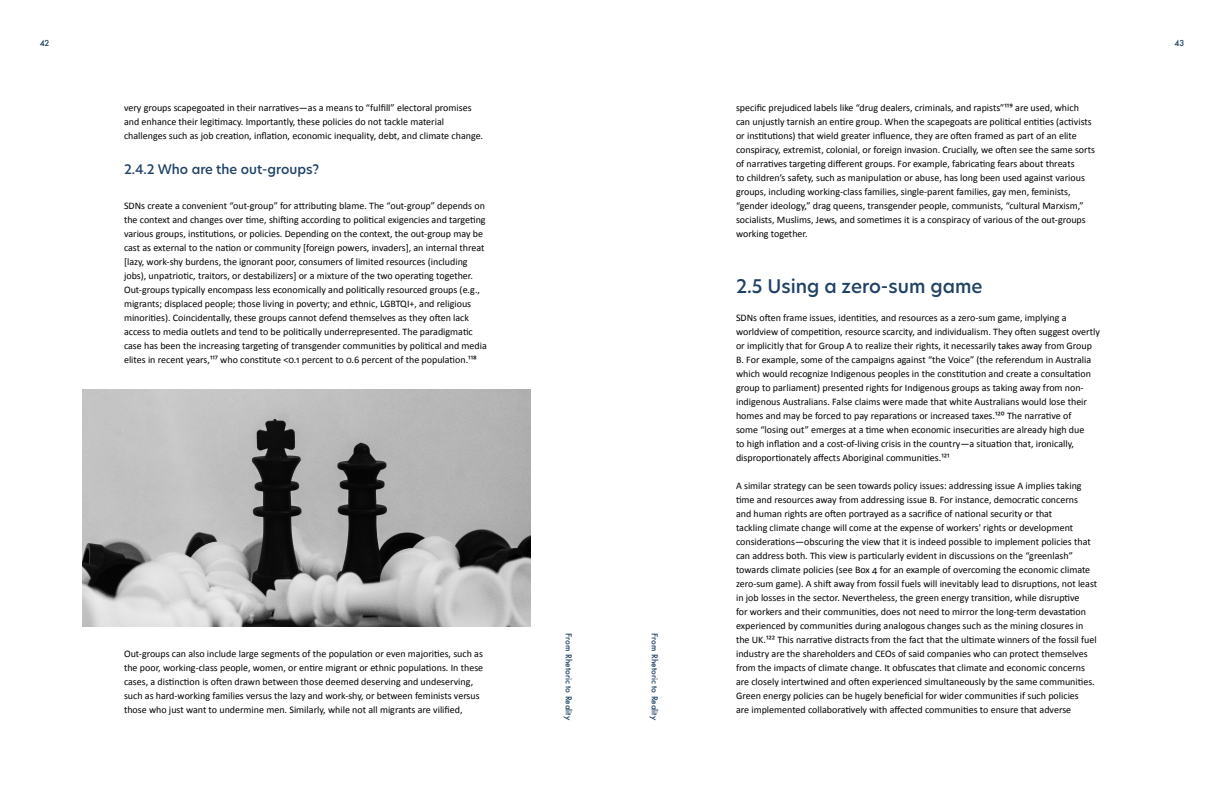
<style>
.page{position:relative;width:1224px;height:792px;background:#fff}
.page>*{position:absolute;margin:0;border:0;box-sizing:border-box;transform-origin:0 0}
.Subheading_A{font:500 18.5px "New Hero";color:#1e4164}
.Subheading_B{font:500 13px "New Hero";color:#1e4164}
.Body_text{font:10px/14px "Calibri";color:#000}
.Body_text-2{font:10px/14px "Calibri";color:#000101}
.t1{font:500 8px "Futura";color:#1e4164}
</style>
<div class="page">
<img style="left:82px;top:390px;width:448px;height:237px">
<p class="t1" style="left:40px;top:38px;width:11px">42</p>
<p class="t1" style="left:1174px;top:38px;width:11px">43</p>
<p class="Body_text" style="left:124px;top:101px;width:361px">very groups scapegoated in their narratives—as a means to “fulfill” electoral promises and enhance their legitimacy. Importantly, these policies do not tackle material challenges such as job creation, inflation, economic inequality, debt, and climate change.</p>
<p class="Subheading_B" style="left:124px;top:161px;width:197px">2.4.2 Who are the out-groups?</p>
<p class="Body_text" style="left:124px;top:199px;width:364px">SDNs create a convenient “out-group” for attributing blame. The “out-group” depends on the context and changes over time, shifting according to political exigencies and targeting various groups, institutions, or policies. Depending on the context, the out-group may be cast as external to the nation or community [foreign powers, invaders], an internal threat [lazy, work-shy burdens, the ignorant poor, consumers of limited resources (including jobs), unpatriotic, traitors, or destabilizers] or a mixture of the two operating together.<br>Out-groups typically encompass less economically and politically resourced groups (e.g., migrants; displaced people; those living in poverty; and ethnic, LGBTQI+, and religious minorities). Coincidentally, these groups cannot defend themselves as they often lack access to media outlets and tend to be politically underrepresented. The paradigmatic case has been the increasing targeting of transgender communities by political and media elites in recent years,¹¹⁷ who constitute &lt;0.1 percent to 0.6 percent of the population.¹¹⁸</p>
<p class="Body_text" style="left:124px;top:647px;width:361px">Out-groups can also include large segments of the population or even majorities, such as the poor, working-class people, women, or entire migrant or ethnic populations. In these cases, a distinction is often drawn between those deemed deserving and undeserving, such as hard-working families versus the lazy and work-shy, or between feminists versus those who just want to undermine men. Similarly, while not all migrants are vilified,</p>
<p class="t1" style="left:574px;top:633px;width:88px;rotate:90deg">From Rhetoric to Reality</p>
<p class="t1" style="left:660px;top:633px;width:88px;rotate:90deg">From Rhetoric to Reality</p>
<p class="Body_text" style="left:736px;top:101px;width:360px">specific prejudiced labels like “drug dealers, criminals, and rapists”¹¹⁹ are used, which can unjustly tarnish an entire group. When the scapegoats are political entities (activists or institutions) that wield greater influence, they are often framed as part of an elite conspiracy, extremist, colonial, or foreign invasion. Crucially, we often see the same sorts of narratives targeting different groups. For example, fabricating fears about threats<br>to children’s safety, such as manipulation or abuse, has long been used against various groups, including working-class families, single-parent families, gay men, feminists, “gender ideology,” drag queens, transgender people, communists, “cultural Marxism,” socialists, Muslims, Jews, and sometimes it is a conspiracy of various of the out-groups working together.</p>
<p class="Subheading_A" style="left:736px;top:274px;width:248px">2.5 Using a zero-sum game</p>
<p class="Body_text-2" style="left:736px;top:311px;width:365px">SDNs often frame issues, identities, and resources as a zero-sum game, implying a worldview of competition, resource scarcity, and individualism. They often suggest overtly or implicitly that for Group A to realize their rights, it necessarily takes away from Group B. For example, some of the campaigns against “the Voice” (the referendum in Australia which would recognize Indigenous peoples in the constitution and create a consultation group to parliament) presented rights for Indigenous groups as taking away from non&shy;indigenous Australians. False claims were made that white Australians would lose their homes and may be forced to pay reparations or increased taxes.¹²⁰ The narrative of<br>some “losing out” emerges at a time when economic insecurities are already high due<br>to high inflation and a cost-of-living crisis in the country—a situation that, ironically, disproportionately affects Aboriginal communities.¹²¹</p>
<p class="Body_text-2" style="left:736px;top:479px;width:363px">A similar strategy can be seen towards policy issues: addressing issue A implies taking time and resources away from addressing issue B. For instance, democratic concerns<br>and human rights are often portrayed as a sacrifice of national security or that<br>tackling climate change will come at the expense of workers' rights or development considerations—obscuring the view that it is indeed possible to implement policies that can address both. This view is particularly evident in discussions on the “greenlash” towards climate policies (see Box 4 for an example of overcoming the economic climate zero-sum game). A shift away from fossil fuels will inevitably lead to disruptions, not least in job losses in the sector. Nevertheless, the green energy transition, while disruptive<br>for workers and their communities, does not need to mirror the long-term devastation experienced by communities during analogous changes such as the mining closures in the UK.¹²² This narrative distracts from the fact that the ultimate winners of the fossil fuel industry are the shareholders and CEOs of said companies who can protect themselves from the impacts of climate change. It obfuscates that climate and economic concerns are closely intertwined and often experienced simultaneously by the same communities.<br>Green energy policies can be hugely beneficial for wider communities if such policies<br>are implemented collaboratively with affected communities to ensure that adverse</p>
</div>
